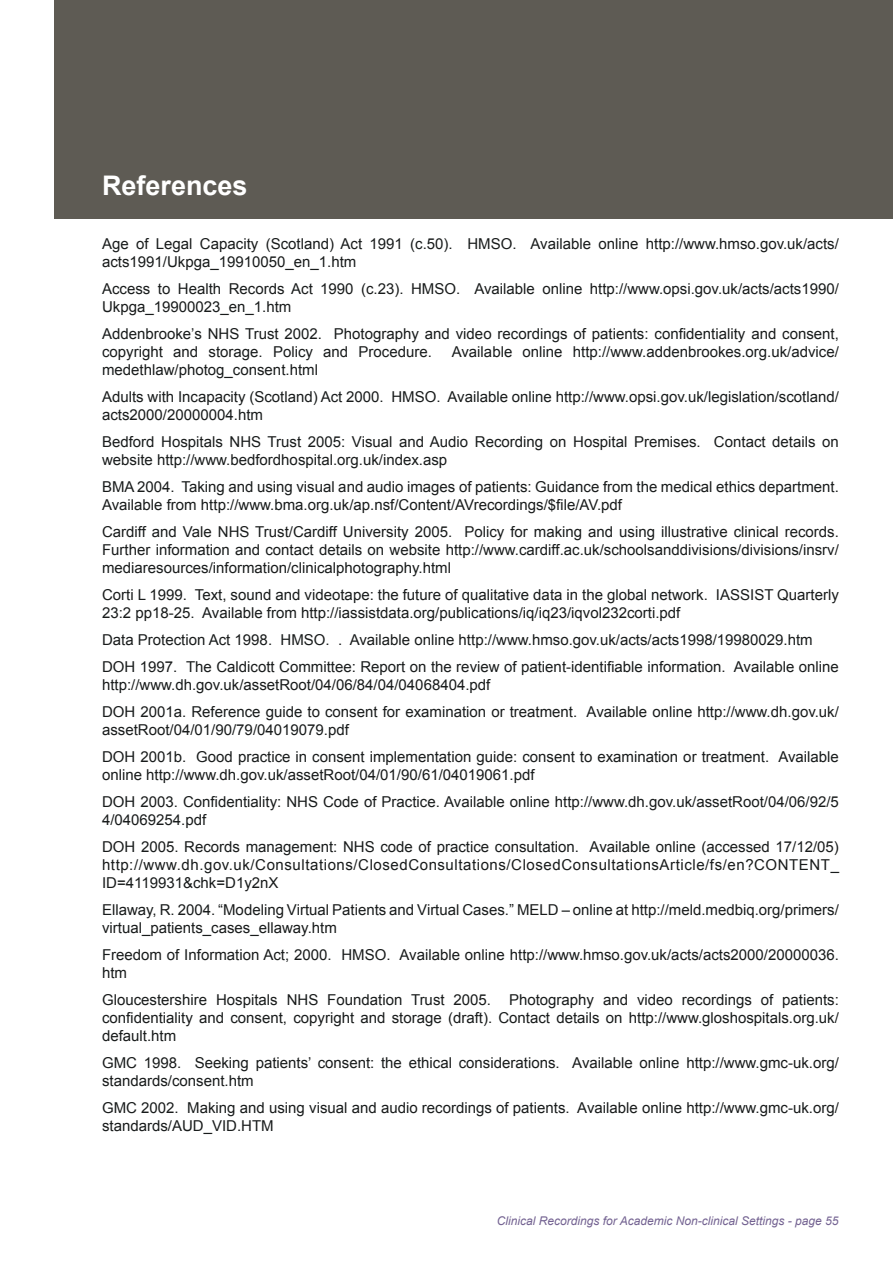
<style>
.page{position:relative;width:893px;height:1263px;background:#fff}
.page>*{position:absolute;margin:0;border:0;box-sizing:border-box;transform-origin:0 0}
.t1{font:700 27px "Arial";color:#fff}
.t2{font:15px/18px "Arial";color:#181b1b}
.t3{font:15px/18px "Arial";letter-spacing:.04em;color:#181b1b}
.t4{font:italic 12px "Arial";color:#736291}
</style>
<div class="page">
<div style="left:54px;top:0;width:839px;height:219px;background:#5e5b54"></div>
<h1 class="t1" style="left:102px;top:170px;width:147px">References</h1>
<p class="t2" style="left:102px;top:234px;width:738px">Age of Legal Capacity (Scotland) Act 1991 (c.50). HMSO. Available online http://www.hmso.gov.uk/acts/ acts1991/Ukpga_19910050_en_1.htm</p>
<p class="t2" style="left:102px;top:279px;width:738px">Access to Health Records Act 1990 (c.23). HMSO. Available online http://www.opsi.gov.uk/acts/acts1990/<br>Ukpga_19900023_en_1.htm</p>
<p class="t2" style="left:102px;top:324px;width:738px">Addenbrooke’s NHS Trust 2002. Photography and video recordings of patients: confidentiality and consent, copyright and storage. Policy and Procedure.</p>
<p class="t2" style="left:452px;top:342px;width:389px">Available online http://www.addenbrookes.org.uk/advice/</p>
<p class="t2" style="left:102px;top:356px;width:738px;line-height:27px">medethlaw/photog_consent.html<br>Adults with Incapacity (Scotland) Act 2000. HMSO. Available online http://www.opsi.gov.uk/legislation/scotland/</p>
<p class="t2" style="left:102px;top:401px;width:738px;line-height:27px">acts2000/20000004.htm<br>Bedford Hospitals NHS Trust 2005: Visual and Audio Recording on Hospital Premises. Contact details on</p>
<p class="t2" style="left:102px;top:446px;width:738px;line-height:27px">website http://www.bedfordhospital.org.uk/index.asp<br>BMA 2004. Taking and using visual and audio images of patients: Guidance from the medical ethics department.</p>
<p class="t2" style="left:102px;top:491px;width:738px;line-height:27px">Available from http://www.bma.org.uk/ap.nsf/Content/AVrecordings/$file/AV.pdf<br>Cardiff and Vale NHS Trust/Cardiff University 2005. Policy for making and using illustrative clinical records.</p>
<p class="t2" style="left:102px;top:540px;width:738px">Further information and contact details on website http://www.cardiff.ac.uk/schoolsanddivisions/divisions/insrv/ mediaresources/information/clinicalphotography.html</p>
<p class="t2" style="left:102px;top:585px;width:738px">Corti L 1999. Text, sound and videotape: the future of qualitative data in the global network. IASSIST Quarterly<br>23:2 pp18-25. Available from http://iassistdata.org/publications/iq/iq23/iqvol232corti.pdf</p>
<p class="t2" style="left:102px;top:626px;width:738px;line-height:27px">Data Protection Act 1998. HMSO. . Available online http://www.hmso.gov.uk/acts/acts1998/19980029.htm<br>DOH 1997. The Caldicott Committee: Report on the review of patient-identifiable information. Available online</p>
<p class="t2" style="left:102px;top:671px;width:738px;line-height:27px">http://www.dh.gov.uk/assetRoot/04/06/84/04/04068404.pdf<br>DOH 2001a. Reference guide to consent for examination or treatment. Available online http://www.dh.gov.uk/</p>
<p class="t2" style="left:102px;top:716px;width:738px;line-height:27px">assetRoot/04/01/90/79/04019079.pdf<br>DOH 2001b. Good practice in consent implementation guide: consent to examination or treatment. Available</p>
<p class="t2" style="left:102px;top:761px;width:738px;line-height:27px">online http://www.dh.gov.uk/assetRoot/04/01/90/61/04019061.pdf<br>DOH 2003. Confidentiality: NHS Code of Practice. Available online http://www.dh.gov.uk/assetRoot/04/06/92/5</p>
<p class="t2" style="left:102px;top:806px;width:738px;line-height:27px">4/04069254.pdf<br>DOH 2005. Records management: NHS code of practice consultation. Available online (accessed 17/12/05)</p>
<p class="t3" style="left:102px;top:855px;width:738px">http://www.dh.gov.uk/Consultations/ClosedConsultations/ClosedConsultationsArticle/fs/en?CONTENT_<br>ID=4119931&amp;chk=D1y2nX</p>
<p class="t2" style="left:102px;top:900px;width:738px">Ellaway, R. 2004. “Modeling Virtual Patients and Virtual Cases.” MELD – online at http://meld.medbiq.org/primers/ virtual_patients_cases_ellaway.htm</p>
<p class="t2" style="left:102px;top:945px;width:738px">Freedom of Information Act; 2000. HMSO. Available online http://www.hmso.gov.uk/acts/acts2000/20000036. htm</p>
<p class="t2" style="left:102px;top:990px;width:738px;text-align:justify">Gloucestershire Hospitals NHS Foundation Trust 2005. Photography and video recordings of patients: confidentiality and consent, copyright and storage (draft). Contact details on http://www.gloshospitals.org.uk/ default.htm</p>
<p class="t2" style="left:102px;top:1053px;width:738px">GMC 1998. Seeking patients’ consent: the ethical considerations. Available online http://www.gmc-uk.org/ standards/consent.htm</p>
<p class="t2" style="left:102px;top:1098px;width:738px">GMC 2002. Making and using visual and audio recordings of patients. Available online http://www.gmc-uk.org/ standards/AUD_VID.HTM</p>
<p class="t4" style="left:497px;top:1214px;width:343px">Clinical Recordings for Academic Non-clinical Settings - page 55</p>
</div>
